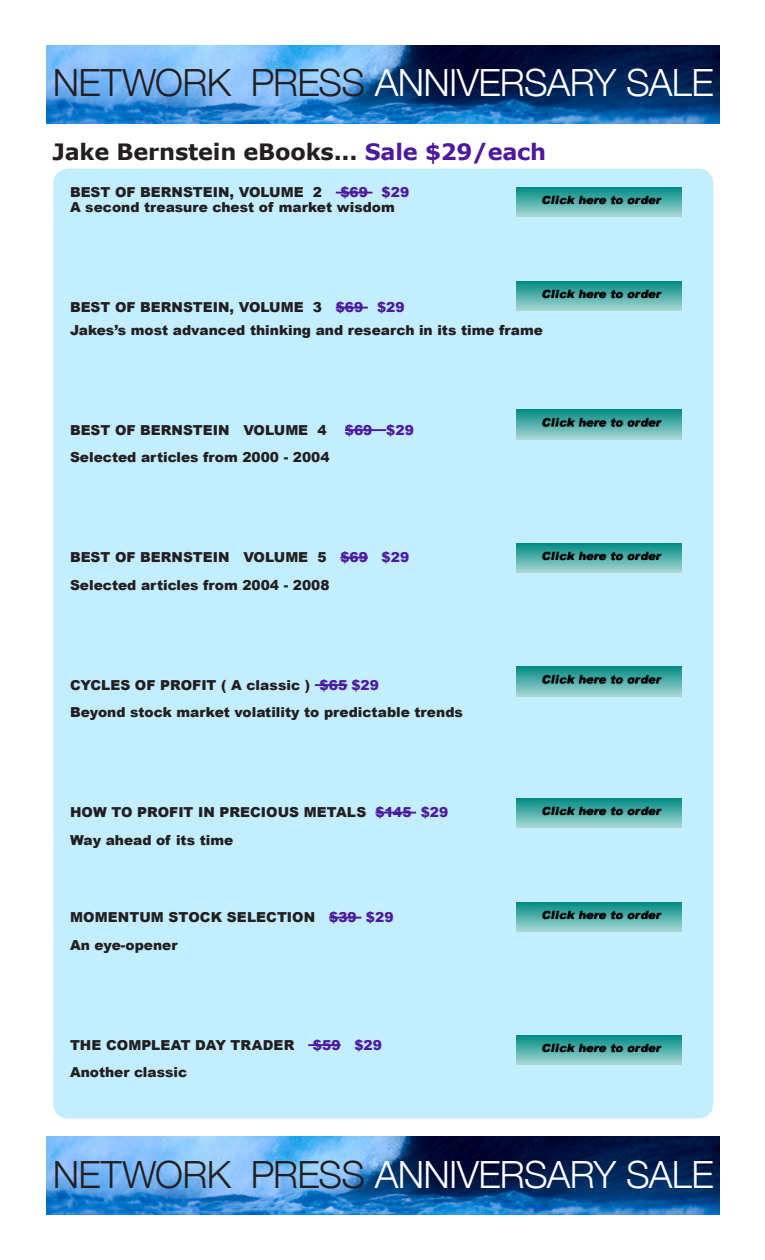
<style>
.page{position:relative;width:765px;height:1260px;background:#fff}
.page>*{position:absolute;margin:0;border:0;box-sizing:border-box;transform-origin:0 0}
.t1{font:300 37.5px "Helvetica Neue";letter-spacing:-.015em;color:#fff}
.t2{font:700 22.5px "Verdana";letter-spacing:-.01em;color:#231f20}
.t3{font:900 13.75px/15px "Arial";color:#231f20}
.t4{font:900 13.75px "Arial";letter-spacing:.01em;color:#4e1a9d}
.s1{color:#231f20}
.s2{color:#4e1a9d}
</style>
<div class="page">
<img style="left:46px;top:45px;width:674px;height:78px">
<img style="left:46px;top:1137px;width:674px;height:78px">
<div style="left:53px;top:169px;width:660px;height:950px;background:#c2eefe;border-radius:15px"></div>
<img style="left:517px;top:187px;width:164px;height:30px">
<hr style="left:336px;top:192px;width:36px;height:2px;background:#4e1a9d">
<hr style="left:336px;top:307px;width:32px;height:2px;background:#4e1a9d">
<hr style="left:345px;top:429px;width:41px;height:2px;background:#4e1a9d">
<hr style="left:340px;top:557px;width:28px;height:2px;background:#4e1a9d">
<hr style="left:315px;top:684px;width:32px;height:2px;background:#4e1a9d">
<hr style="left:375px;top:812px;width:41px;height:2px;background:#4e1a9d">
<hr style="left:329px;top:917px;width:32px;height:2px;background:#4e1a9d">
<hr style="left:308px;top:1044px;width:33px;height:2px;background:#4e1a9d">
<img style="left:517px;top:281px;width:164px;height:30px">
<img style="left:517px;top:410px;width:164px;height:29px">
<img style="left:517px;top:543px;width:164px;height:30px">
<img style="left:517px;top:667px;width:164px;height:29px">
<img style="left:517px;top:798px;width:164px;height:30px">
<img style="left:517px;top:903px;width:164px;height:29px">
<img style="left:517px;top:1035px;width:164px;height:30px">
<p class="t1" style="left:53px;top:60px;width:663px"><span class="s1">NETWORK PRESS</span> ANNIVERSARY SALE</p>
<p class="t2" style="left:52px;top:137px;width:495px">Jake Bernstein eBooks... <span class="s2">Sale $29/each</span></p>
<p class="t3" style="left:70px;top:184px;width:253px">BEST OF BERNSTEIN, VOLUME 2</p>
<p class="t3" style="left:70px;top:184px;width:341px;text-indent:270px"><span class="s2">$69 $29<br></span>A second treasure chest of market wisdom</p>
<p class="t3" style="left:70px;top:299px;width:336px">BEST OF BERNSTEIN, VOLUME 3 <span class="s2">$69 $29</span></p>
<p class="t3" style="left:70px;top:322px;width:475px">Jakes’s most advanced thinking and research in its time frame</p>
<p class="t3" style="left:70px;top:422px;width:258px">BEST OF BERNSTEIN VOLUME 4</p>
<p class="t4" style="left:345px;top:420px;width:70px">$69 $29</p>
<p class="t3" style="left:70px;top:449px;width:261px">Selected articles from 2000 - 2004</p>
<p class="t3" style="left:70px;top:549px;width:341px">BEST OF BERNSTEIN VOLUME 5 <span class="s2">$69 $29</span></p>
<p class="t3" style="left:70px;top:577px;width:261px">Selected articles from 2004 - 2008</p>
<p class="t3" style="left:70px;top:677px;width:311px">CYCLES OF PROFIT ( A classic ) <span class="s2">$65 $29</span></p>
<p class="t3" style="left:70px;top:704px;width:394px">Beyond stock market volatility to predictable trends</p>
<p class="t3" style="left:70px;top:804px;width:380px">HOW TO PROFIT IN PRECIOUS METALS <span class="s2">$145 $29</span></p>
<p class="t3" style="left:70px;top:832px;width:165px">Way ahead of its time</p>
<p class="t3" style="left:70px;top:909px;width:325px">MOMENTUM STOCK SELECTION <span class="s2">$39 $29</span></p>
<p class="t3" style="left:70px;top:937px;width:109px">An eye-opener</p>
<p class="t3" style="left:70px;top:1037px;width:226px">THE COMPLEAT DAY TRADER</p>
<p class="t4" style="left:313px;top:1035px;width:71px">$59 $29</p>
<p class="t3" style="left:70px;top:1064px;width:119px">Another classic</p>
<p class="t1" style="left:53px;top:1152px;width:663px"><span class="s1">NETWORK PRESS</span> ANNIVERSARY SALE</p>
</div>
